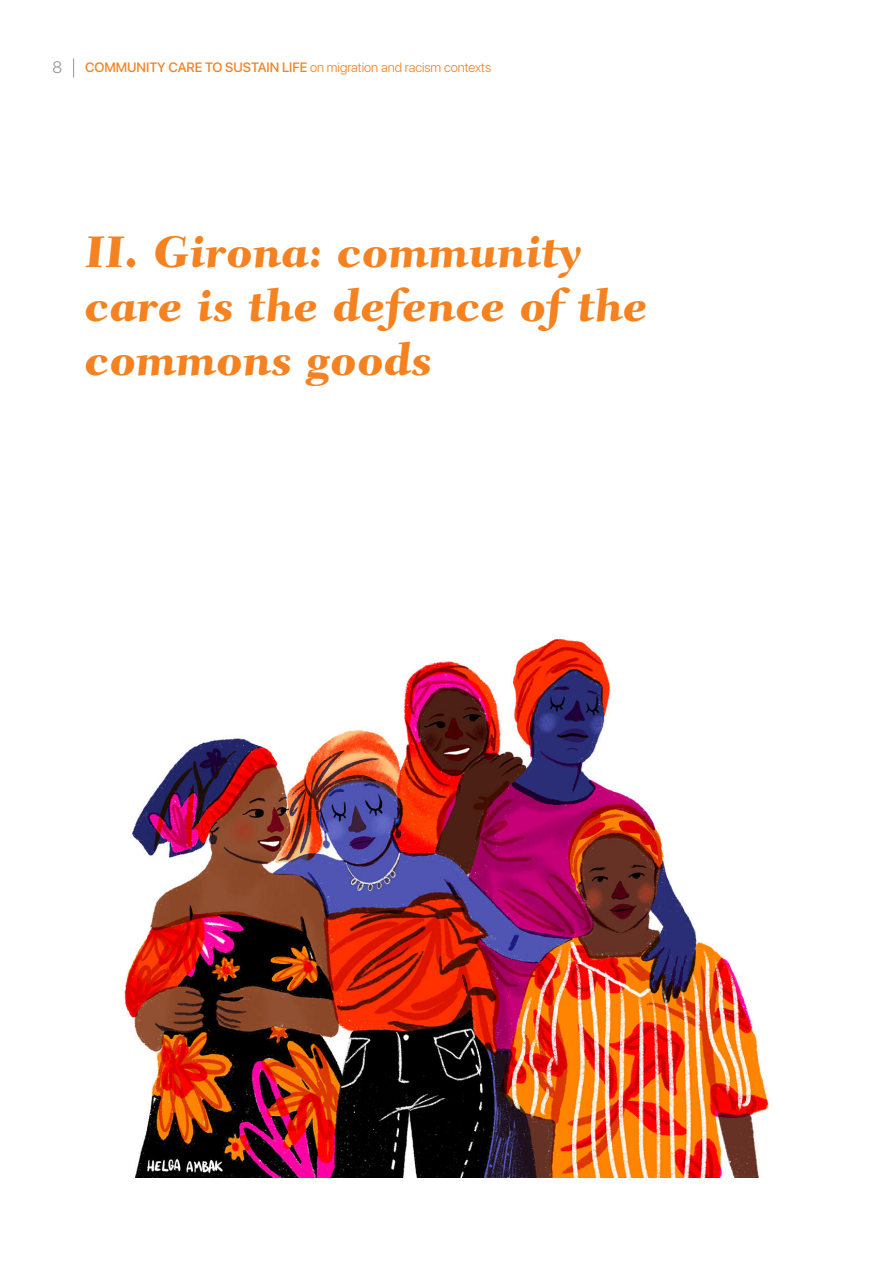
<style>
.page{position:relative;width:893px;height:1263px;background:#fff}
.page>*{position:absolute;margin:0;border:0;box-sizing:border-box;transform-origin:0 0}
.Títulos{font:800 45px/54px "Fairfield LT Std Caption";color:#f58220}
.t1{font:300 16.5px "SF Pro Display";color:#939598}
.t2{font:300 13.5px "SF Pro Display";color:#f58220}
.s1{font-weight:500}
</style>
<div class="page">
<svg style="left:73px;top:58px;width:1px;height:20px"></svg>
<img style="left:124px;top:637px;width:647px;height:541px">
<p class="t1" style="left:52px;top:56px;width:11px">8</p>
<p class="t2" style="left:85px;top:58px;width:408px"><span class="s1">COMMUNITY CARE TO SUSTAIN LIFE</span> on migration and racism contexts</p>
<p class="Títulos" style="left:85px;top:226px;width:565px">II. Girona: community care is the defence of the commons goods</p>
</div>
